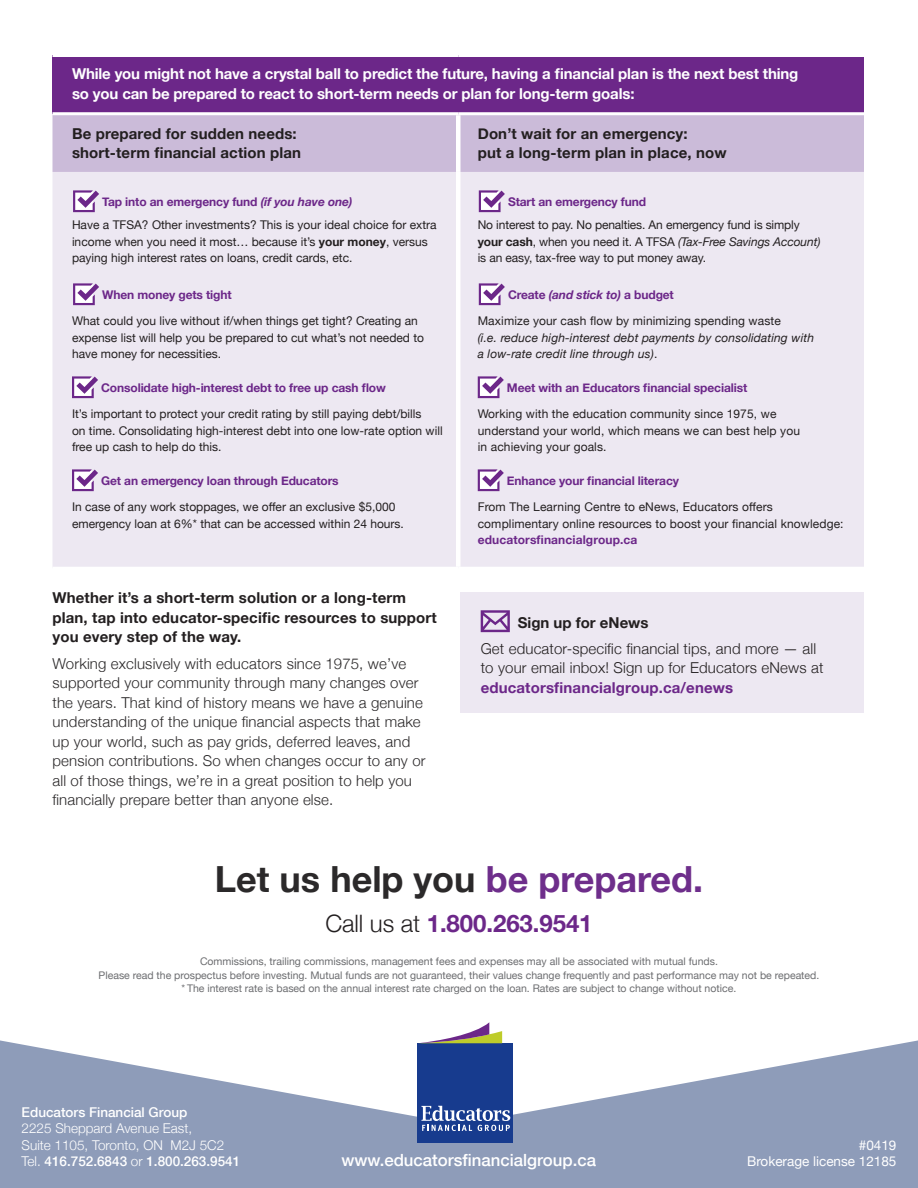
<style>
.page{position:relative;width:918px;height:1188px;background:#fff}
.page>*{position:absolute;margin:0;border:0;box-sizing:border-box;transform-origin:0 0}
.t1{font:700 36px "Helvetica Neue";color:#2b292a}
.t2{font:700 24px "Helvetica Neue";letter-spacing:-.005em;color:#6c2789}
.t3{font:500 16.8px "Helvetica Neue";color:#fff}
.Body_Copy_-_End_of_s{font:300 15px/19.5px "Helvetica Neue";letter-spacing:.01em;color:#2b292a}
.Subtitle{font:700 15px/19.5px "Helvetica Neue";letter-spacing:.01em;color:#231f20}
.t4{font:700 15px/19.5px "Helvetica Neue";letter-spacing:-.01em;color:#fff}
.t5{font:300 15px/19.5px "Helvetica Neue";letter-spacing:.01em;color:#231f20}
.t6{font:500 13.5px "Helvetica Neue";color:#fff}
.t7{font:300 13.5px/16.5px "Helvetica Neue";color:#fff}
.t8{font:13.5px/16.5px "Helvetica Neue";color:#fff;text-align:right}
.t9{font:12px/16.5px "Helvetica Neue";color:#231f20}
.t10{font:700 12px "Helvetica Neue";letter-spacing:-.01em;color:#6c2789}
.t11{font:italic 12px/16.5px "Helvetica Neue";letter-spacing:.01em;color:#231f20}
.t12{font:10.5px/13.5px "Helvetica Neue";color:#6c6d70;text-align:center}
.s1{font-style:italic}
.s2{font-weight:700}
.s3{font-style:normal}
.s4{font-weight:700;color:#6c2789}
.s5{color:#6e2e8b}
.s6{font-weight:300;color:#231f20}
.s7{font-weight:300}
</style>
<div class="page">
<svg style="left:0;top:1038px;width:918px;height:150px;fill:#8e9cb9"></svg>
<div style="left:418px;top:1043px;width:95px;height:100px;background:#173b8e"></div>
<svg style="left:418px;top:1022px;width:84px;height:21px"></svg>
<svg style="left:421px;top:1106px;width:89px;height:25px"></svg>
<div style="left:52px;top:56px;width:812px;height:58px;background:#6c2789"></div>
<div style="left:52px;top:115px;width:812px;height:57px;background:#cbbbd9"></div>
<div style="left:52px;top:172px;width:812px;height:395px;background:#ede8f2"></div>
<hr style="left:52px;top:54px;width:406px;height:3px;background:#fff">
<hr style="left:458px;top:54px;width:406px;height:3px;background:#fff">
<hr style="left:52px;top:112px;width:406px;height:3px;background:#fff">
<hr style="left:458px;top:112px;width:406px;height:3px;background:#fff">
<hr style="left:456px;top:115px;width:4px;height:57px;background:#fff">
<hr style="left:456px;top:172px;width:4px;height:395px;background:#fff">
<svg style="left:73px;top:190px;width:26px;height:22px"></svg>
<svg style="left:73px;top:283px;width:26px;height:22px"></svg>
<svg style="left:72px;top:376px;width:26px;height:22px"></svg>
<svg style="left:72px;top:469px;width:26px;height:22px"></svg>
<svg style="left:479px;top:190px;width:26px;height:22px"></svg>
<svg style="left:479px;top:283px;width:26px;height:22px"></svg>
<svg style="left:478px;top:376px;width:26px;height:22px"></svg>
<svg style="left:478px;top:469px;width:26px;height:22px"></svg>
<div style="left:461px;top:592px;width:403px;height:121px;background:#ede8f2"></div>
<svg style="left:481px;top:610px;width:29px;height:22px"></svg>
<p class="t4" style="left:72px;top:63px;width:728px">While you might not have a crystal ball to predict the future, having a financial plan is the next best thing so you can be prepared to react to short-term needs or plan for long-term goals:</p>
<p class="Subtitle" style="left:72px;top:123px;width:231px">Be prepared for sudden needs: short-term financial action plan</p>
<p class="Subtitle" style="left:478px;top:123px;width:251px">Don’t wait for an emergency:<br>put a long-term plan in place, now</p>
<p class="t10" style="left:102px;top:191px;width:252px">Tap into an emergency fund <span class="s1">(if you have one)</span></p>
<p class="t9" style="left:72px;top:216px;width:366px">Have a TFSA? Other investments? This is your ideal choice for extra income when you need it most… because it’s <span class="s2">your money</span>, versus paying high interest rates on loans, credit cards, etc.</p>
<p class="t10" style="left:102px;top:284px;width:131px">When money gets tight</p>
<p class="t9" style="left:72px;top:312px;width:354px">What could you live without if/when things get tight? Creating an expense list will help you be prepared to cut what’s not needed to have money for necessities.</p>
<p class="t10" style="left:101px;top:377px;width:286px">Consolidate high-interest debt to free up cash flow</p>
<p class="t9" style="left:72px;top:405px;width:372px">It’s important to protect your credit rating by still paying debt/bills<br>on time. Consolidating high-interest debt into one low-rate option will free up cash to help do this.</p>
<p class="t10" style="left:101px;top:470px;width:239px">Get an emergency loan through Educators</p>
<p class="t9" style="left:72px;top:498px;width:333px">In case of any work stoppages, we offer an exclusive $5,000 emergency loan at 6%* that can be accessed within 24 hours.</p>
<p class="t10" style="left:508px;top:191px;width:140px">Start an emergency fund</p>
<p class="t9" style="left:478px;top:216px;width:344px">No interest to pay. No penalties. An emergency fund is simply <span class="s2">your cash</span>, when you need it. A TFSA <span class="s1">(Tax-Free Savings Account) </span>is an easy, tax-free way to put money away.</p>
<p class="t10" style="left:508px;top:284px;width:167px">Create <span class="s1">(and stick to)</span> a budget</p>
<p class="t11" style="left:478px;top:312px;width:338px"><span class="s3">Maximize your cash flow by minimizing spending waste<br></span>(i.e. reduce high-interest debt payments by consolidating with a low-rate credit line through us)<span class="s3">.</span></p>
<p class="t10" style="left:507px;top:377px;width:242px">Meet with an Educators financial specialist</p>
<p class="t9" style="left:478px;top:405px;width:324px">Working with the education community since 1975, we understand your world, which means we can best help you in achieving your goals.</p>
<p class="t10" style="left:507px;top:470px;width:174px">Enhance your financial literacy</p>
<p class="t9" style="left:478px;top:498px;width:367px">From The Learning Centre to eNews, Educators offers complimentary online resources to boost your financial knowledge: <span class="s4">educatorsfinancialgroup.ca</span></p>
<p class="Subtitle" style="left:52px;top:588px;width:386px">Whether it’s a short-term solution or a long-term plan, tap into educator-specific resources to support you every step of the way.</p>
<p class="Body_Copy_-_End_of_s" style="left:52px;top:653px;width:375px">Working exclusively with educators since 1975, we’ve supported your community through many changes over the years. That kind of history means we have a genuine understanding of the unique financial aspects that make up your world, such as pay grids, deferred leaves, and pension contributions. So when changes occur to any or all of those things, we’re in a great position to help you financially prepare better than anyone else.</p>
<p class="Subtitle" style="left:518px;top:612px;width:132px">Sign up for eNews</p>
<p class="t5" style="left:481px;top:638px;width:344px">Get educator-specific financial tips, and more — all to your email inbox! Sign up for Educators eNews at <span class="s4">educatorsfinancialgroup.ca/enews</span></p>
<p class="t1" style="left:215px;top:846px;width:490px">Let us help you <span class="s5">be prepared.</span></p>
<p class="t2" style="left:325px;top:901px;width:269px"><span class="s6">Call us at</span> 1.800.263.9541</p>
<p class="t12" style="left:99px;top:954px;width:722px">Commissions, trailing commissions, management fees and expenses may all be associated with mutual funds.<br>Please read the prospectus before investing. Mutual funds are not guaranteed, their values change frequently and past performance may not be repeated. * The interest rate is based on the annual interest rate charged on the loan. Rates are subject to change without notice.</p>
<p class="t6" style="left:22px;top:1101px;width:167px">Educators Financial Group</p>
<p class="t7" style="left:22px;top:1120px;width:204px">2225 Sheppard Avenue East,<br>Suite 1105, Toronto, ON M2J 5C2</p>
<p class="t6" style="left:22px;top:1151px;width:220px"><span class="s7">Tel.</span> 416.752.6843 <span class="s7">or</span> 1.800.263.9541</p>
<h3 class="t3" style="left:341px;top:1147px;width:256px">www.educatorsfinancialgroup.ca</h3>
<p class="t8" style="left:747px;top:1136px;width:151px">#0419<br>Brokerage license 12185</p>
</div>
